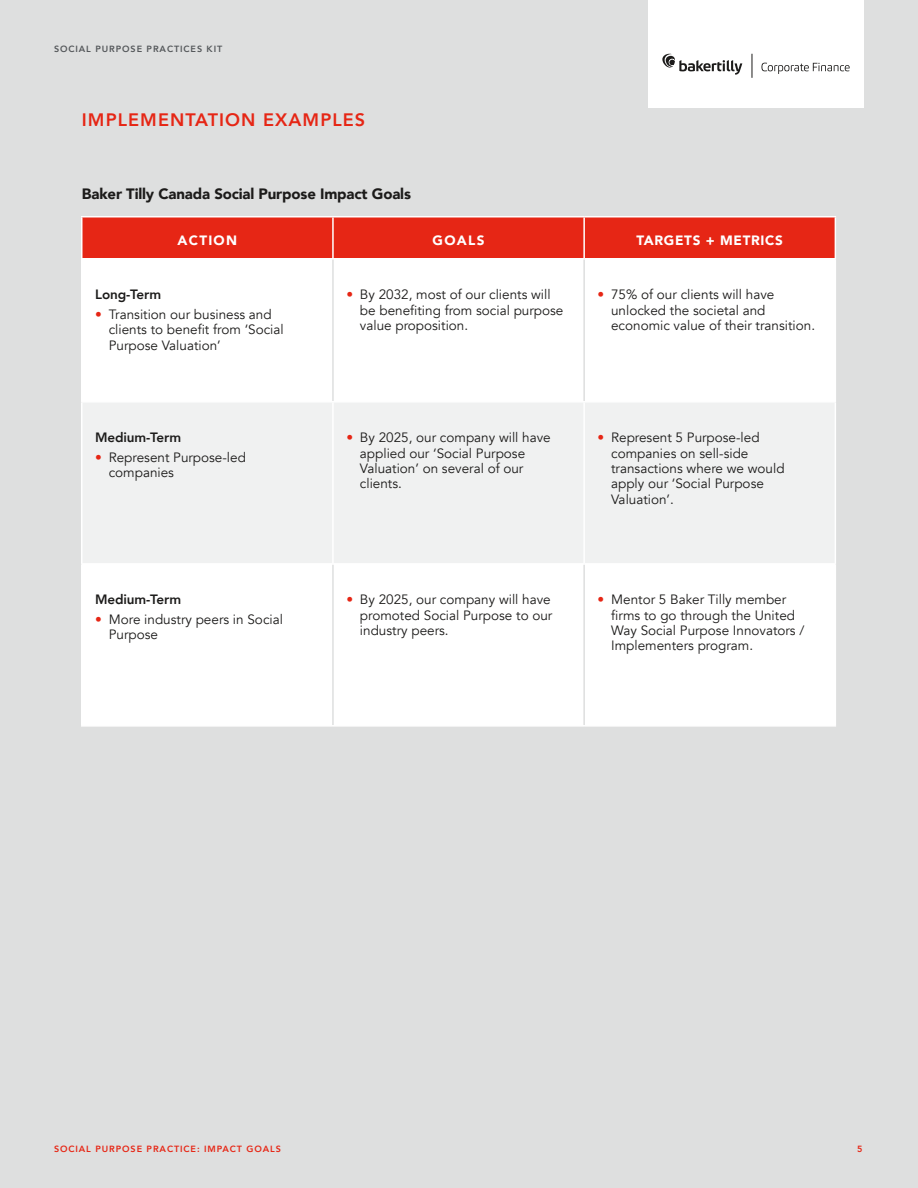
<style>
.page{position:relative;width:918px;height:1188px;background:#dedfdf}
.page>*{position:absolute;margin:0;border:0;box-sizing:border-box;transform-origin:0 0}
.t1{font:800 18px "Avenir";letter-spacing:.06em;color:#e62615}
.Body_Bolded{font:900 15px "Avenir";letter-spacing:-.01em;color:#1c1b1a}
.t2{font:13.5px/15.3px "Avenir";color:#1c1b1a}
.Body_Copy_Bold_Subhe{font:800 13.5px "Avenir";letter-spacing:-.01em;color:#1c1b1a}
.Body_Subhead_Sm{font:900 13.5px "Avenir";letter-spacing:.05em;color:#fff}
.t3{font:800 9px "Avenir";letter-spacing:.1em;color:#e62615}
.t4{font:800 9px "Avenir";letter-spacing:.1em;color:#54575a}
.s1{font-weight:900;color:#e62615}
</style>
<div class="page">
<div style="left:648px;top:0;width:216px;height:108px;background:#fff"></div>
<svg style="left:752px;top:54px;width:1px;height:24px"></svg>
<svg style="left:662px;top:54px;width:80px;height:21px"></svg>
<svg style="left:761px;top:63px;width:89px;height:11px"></svg>
<div style="left:82px;top:218px;width:753px;height:40px;background:#e62615"></div>
<div style="left:82px;top:260px;width:753px;height:465px;background:#fff"></div>
<div style="left:82px;top:403px;width:753px;height:160px;background:#f0f1f1"></div>
<hr style="left:81px;top:216px;width:252px;height:2px;background:#fff">
<hr style="left:81px;top:218px;width:1px;height:40px;background:#fff">
<hr style="left:81px;top:258px;width:252px;height:2px;background:#fff">
<hr style="left:333px;top:216px;width:251px;height:2px;background:#fff">
<hr style="left:332px;top:218px;width:2px;height:40px;background:#fff">
<hr style="left:584px;top:216px;width:252px;height:2px;background:#fff">
<hr style="left:333px;top:258px;width:251px;height:2px;background:#fff">
<hr style="left:584px;top:258px;width:252px;height:2px;background:#fff">
<hr style="left:583px;top:218px;width:2px;height:40px;background:#fff">
<hr style="left:835px;top:218px;width:1px;height:40px;background:#fff">
<hr style="left:332px;top:403px;width:2px;height:160px;background:#fff">
<hr style="left:81px;top:403px;width:1px;height:160px;background:#fff">
<hr style="left:583px;top:403px;width:2px;height:160px;background:#fff">
<hr style="left:835px;top:403px;width:1px;height:160px;background:#fff">
<hr style="left:332px;top:565px;width:2px;height:160px;background:#dedfdf">
<hr style="left:583px;top:565px;width:2px;height:160px;background:#dedfdf">
<hr style="left:81px;top:563px;width:252px;height:2px;background:#fff">
<hr style="left:81px;top:565px;width:1px;height:160px;background:#fff">
<hr style="left:333px;top:563px;width:251px;height:2px;background:#fff">
<hr style="left:584px;top:563px;width:252px;height:2px;background:#fff">
<hr style="left:835px;top:565px;width:1px;height:160px;background:#fff">
<hr style="left:81px;top:725px;width:252px;height:2px;background:#fff">
<hr style="left:333px;top:725px;width:251px;height:2px;background:#fff">
<hr style="left:584px;top:725px;width:252px;height:2px;background:#fff">
<hr style="left:332px;top:260px;width:2px;height:141px;background:#dedfdf">
<hr style="left:583px;top:260px;width:2px;height:141px;background:#dedfdf">
<hr style="left:81px;top:260px;width:1px;height:141px;background:#fff">
<hr style="left:835px;top:260px;width:1px;height:141px;background:#fff">
<hr style="left:81px;top:401px;width:252px;height:2px;background:#fff">
<hr style="left:333px;top:401px;width:251px;height:2px;background:#fff">
<hr style="left:584px;top:401px;width:252px;height:2px;background:#fff">
<p class="t4" style="left:54px;top:42px;width:170px">SOCIAL PURPOSE PRACTICES KIT</p>
<h1 class="t1" style="left:82px;top:106px;width:285px">IMPLEMENTATION EXAMPLES</h1>
<p class="Body_Bolded" style="left:82px;top:181px;width:331px">Baker Tilly Canada Social Purpose Impact Goals</p>
<p class="Body_Subhead_Sm" style="left:178px;top:228px;width:61px">ACTION</p>
<p class="Body_Subhead_Sm" style="left:433px;top:228px;width:53px">GOALS</p>
<p class="Body_Subhead_Sm" style="left:637px;top:228px;width:148px">TARGETS + METRICS</p>
<p class="Body_Copy_Bold_Subhe" style="left:95px;top:284px;width:67px">Long-Term</p>
<p class="t2" style="left:109px;top:307px;width:176px;text-indent:-14px"><span class="s1">•</span> Transition our business and clients to benefit from ‘Social<br>Purpose Valuation’</p>
<p class="Body_Copy_Bold_Subhe" style="left:95px;top:427px;width:87px">Medium-Term</p>
<p class="t2" style="left:109px;top:450px;width:139px;text-indent:-14px"><span class="s1">•</span> Represent Purpose-led companies</p>
<p class="Body_Copy_Bold_Subhe" style="left:95px;top:589px;width:87px">Medium-Term</p>
<p class="t2" style="left:109px;top:612px;width:176px;text-indent:-14px"><span class="s1">•</span> More industry peers in Social<br>Purpose</p>
<p class="t2" style="left:360px;top:287px;width:205px;text-indent:-14px"><span class="s1">•</span> By 2032, most of our clients will be benefiting from social purpose value proposition.</p>
<p class="t2" style="left:611px;top:287px;width:205px;text-indent:-14px"><span class="s1">•</span> 75% of our clients will have unlocked the societal and economic value of their transition.</p>
<p class="t2" style="left:360px;top:430px;width:192px;text-indent:-14px"><span class="s1">•</span> By 2025, our company will have applied our ‘Social Purpose<br>Valuation’ on several of our clients.</p>
<p class="t2" style="left:611px;top:430px;width:175px;text-indent:-14px"><span class="s1">•</span> Represent 5 Purpose-led companies on sell-side transactions where we would apply our ‘Social Purpose<br>Valuation’.</p>
<p class="t2" style="left:360px;top:592px;width:194px;text-indent:-14px"><span class="s1">•</span> By 2025, our company will have promoted Social Purpose to our industry peers.</p>
<p class="t2" style="left:611px;top:592px;width:195px;text-indent:-14px"><span class="s1">•</span> Mentor 5 Baker Tilly member firms to go through the United<br>Way Social Purpose Innovators /<br>Implementers program.</p>
<p class="t3" style="left:54px;top:1142px;width:229px">SOCIAL PURPOSE PRACTICE: IMPACT GOALS</p>
<p class="t3" style="left:857px;top:1142px;width:7px">5</p>
</div>
